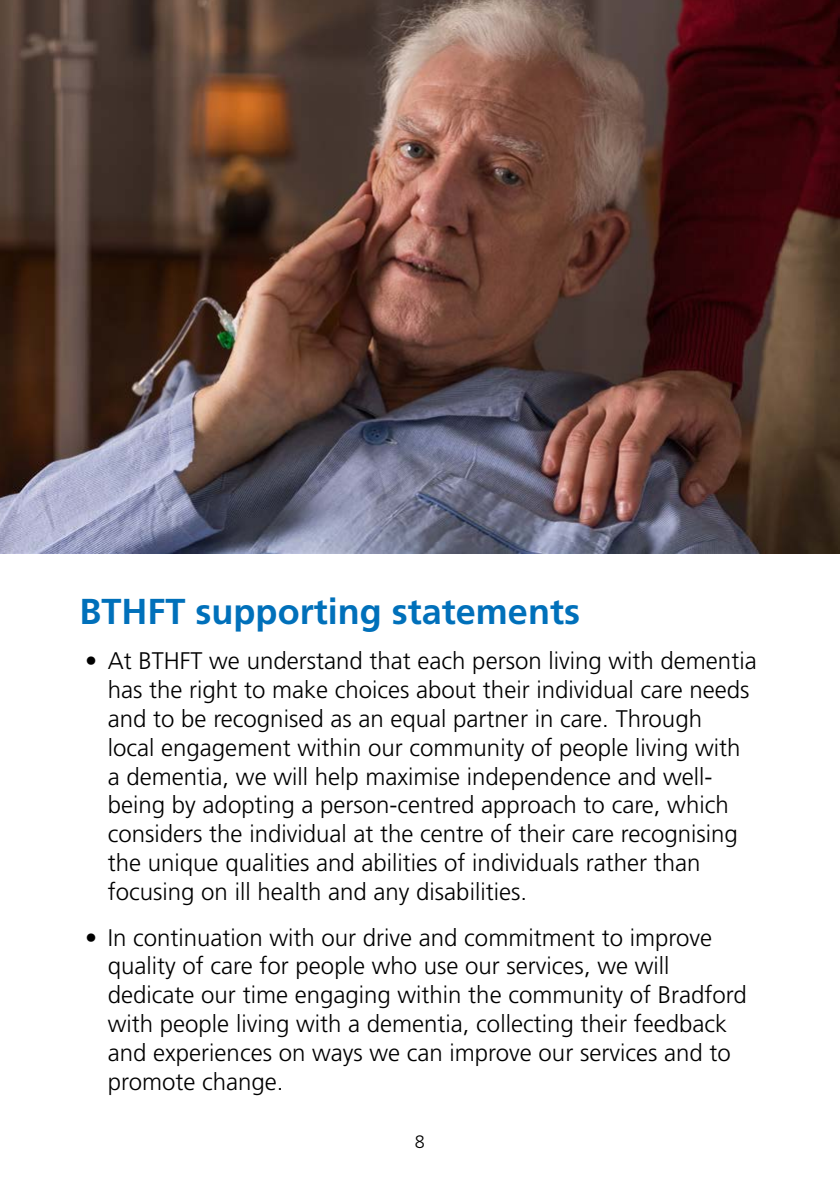
<style>
.page{position:relative;width:840px;height:1191px;background:#fff}
.page>*{position:absolute;margin:0;border:0;box-sizing:border-box;transform-origin:0 0}
._18pt_Bold_title{font:700 36px "Frutiger";color:#0070ba}
.t1{font:300 24px/28.8px "Frutiger";color:#000}
.t2{font:300 18px "Frutiger";color:#000}
</style>
<div class="page">
<img style="left:0;top:0;width:839px;height:554px">
<p class="_18pt_Bold_title" style="left:79px;top:590px;width:502px">BTHFT supporting statements</p>
<p class="t1" style="left:108px;top:646px;width:650px;text-indent:-23px">• At BTHFT we understand that each person living with dementia has the right to make choices about their individual care needs and to be recognised as an equal partner in care. Through<br>local engagement within our community of people living with a dementia, we will help maximise independence and well&shy;being by adopting a person-centred approach to care, which considers the individual at the centre of their care recognising the unique qualities and abilities of individuals rather than focusing on ill health and any disabilities.</p>
<p class="t1" style="left:108px;top:923px;width:640px;text-indent:-23px">• In continuation with our drive and commitment to improve quality of care for people who use our services, we will dedicate our time engaging within the community of Bradford with people living with a dementia, collecting their feedback and experiences on ways we can improve our services and to promote change.</p>
<p class="t2" style="left:415px;top:1132px;width:12px">8</p>
</div>
